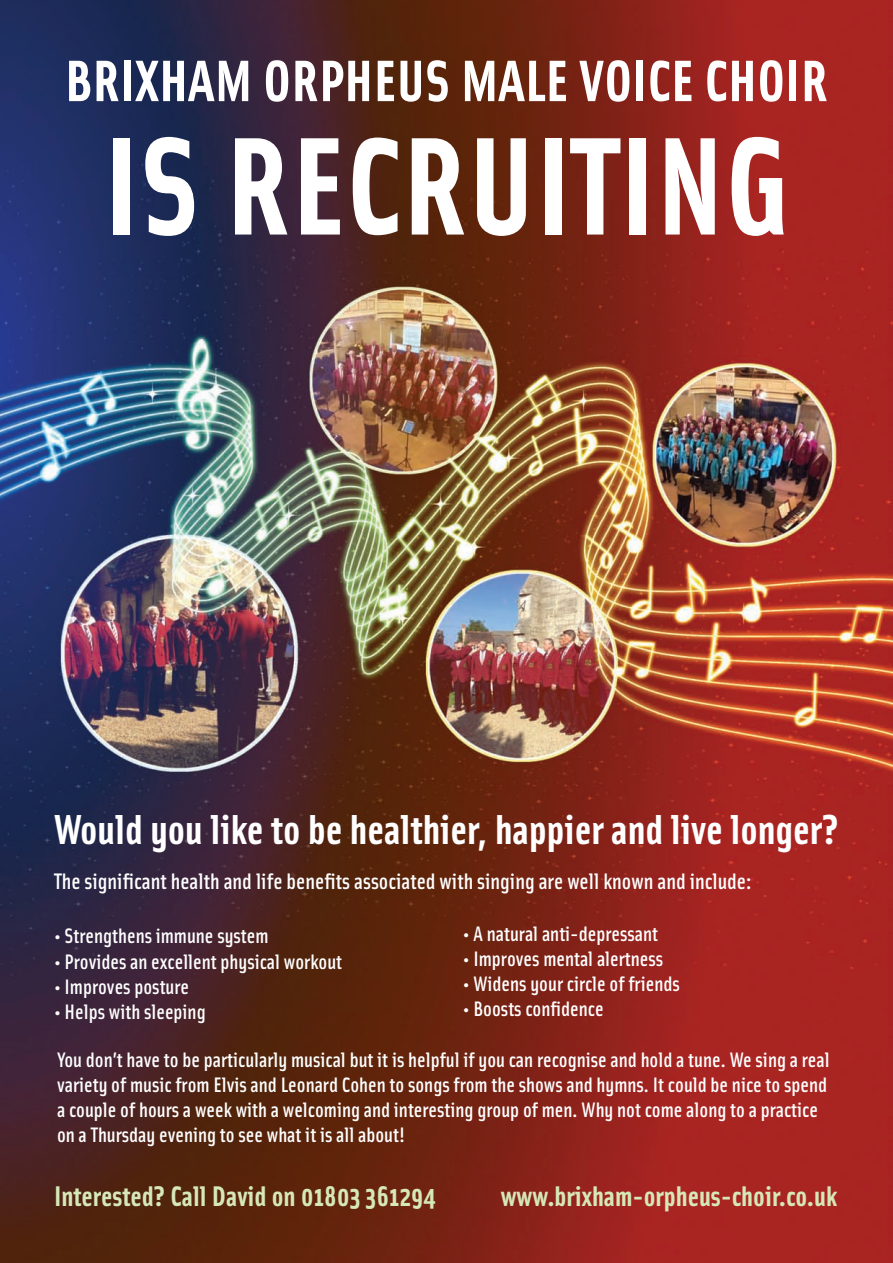
<style>
.page{position:relative;width:893px;height:1263px;background:#fff}
.page>*{position:absolute;margin:0;border:0;box-sizing:border-box;transform-origin:0 0}
.t1{font:700 139.5px "Solex";color:#fff}
.t2{font:700 58.5px "Solex";color:#fff}
.t3{font:700 42px "Solex";color:#fff}
.t4{font:700 28.5px "Solex";color:#d6e8b8}
.t5{font:500 22.5px "Solex";color:#fff}
.t6{font:500 21px/25.2px "Solex";color:#fff}
</style>
<div class="page">
<img style="left:0;top:0;width:893px;height:1263px">
<h2 class="t2" style="left:65px;top:47px;width:765px">BRIXHAM ORPHEUS MALE VOICE CHOIR</h2>
<h1 class="t1" style="left:103px;top:105px;width:688px">IS RECRUITING</h1>
<h3 class="t3" style="left:54px;top:805px;width:787px">Would you like to be healthier, happier and live longer?</h3>
<p class="t5" style="left:54px;top:868px;width:699px">The significant health and life benefits associated with singing are well known and include:</p>
<p class="t6" style="left:54px;top:923px;width:216px">• Strengthens immune system</p>
<p class="t6" style="left:54px;top:949px;width:290px">• Provides an excellent physical workout</p>
<p class="t6" style="left:54px;top:974px;width:137px">• Improves posture</p>
<p class="t6" style="left:54px;top:999px;width:153px">• Helps with sleeping</p>
<p class="t6" style="left:463px;top:921px;width:197px">• A natural anti-depressant</p>
<p class="t6" style="left:463px;top:946px;width:202px">• Improves mental alertness</p>
<p class="t6" style="left:463px;top:971px;width:218px">• Widens your circle of friends</p>
<p class="t6" style="left:463px;top:996px;width:142px">• Boosts confidence</p>
<p class="t6" style="left:57px;top:1047px;width:774px">You don’t have to be particularly musical but it is helpful if you can recognise and hold a tune. We sing a real variety of music from Elvis and Leonard Cohen to songs from the shows and hymns. It could be nice to spend a couple of hours a week with a welcoming and interesting group of men. Why not come along to a practice on a Thursday evening to see what it is all about!</p>
<h3 class="t4" style="left:54px;top:1179px;width:383px">Interested? Call David on 01803 361294</h3>
<h3 class="t4" style="left:501px;top:1179px;width:338px">www.brixham-orpheus-choir.co.uk</h3>
</div>
